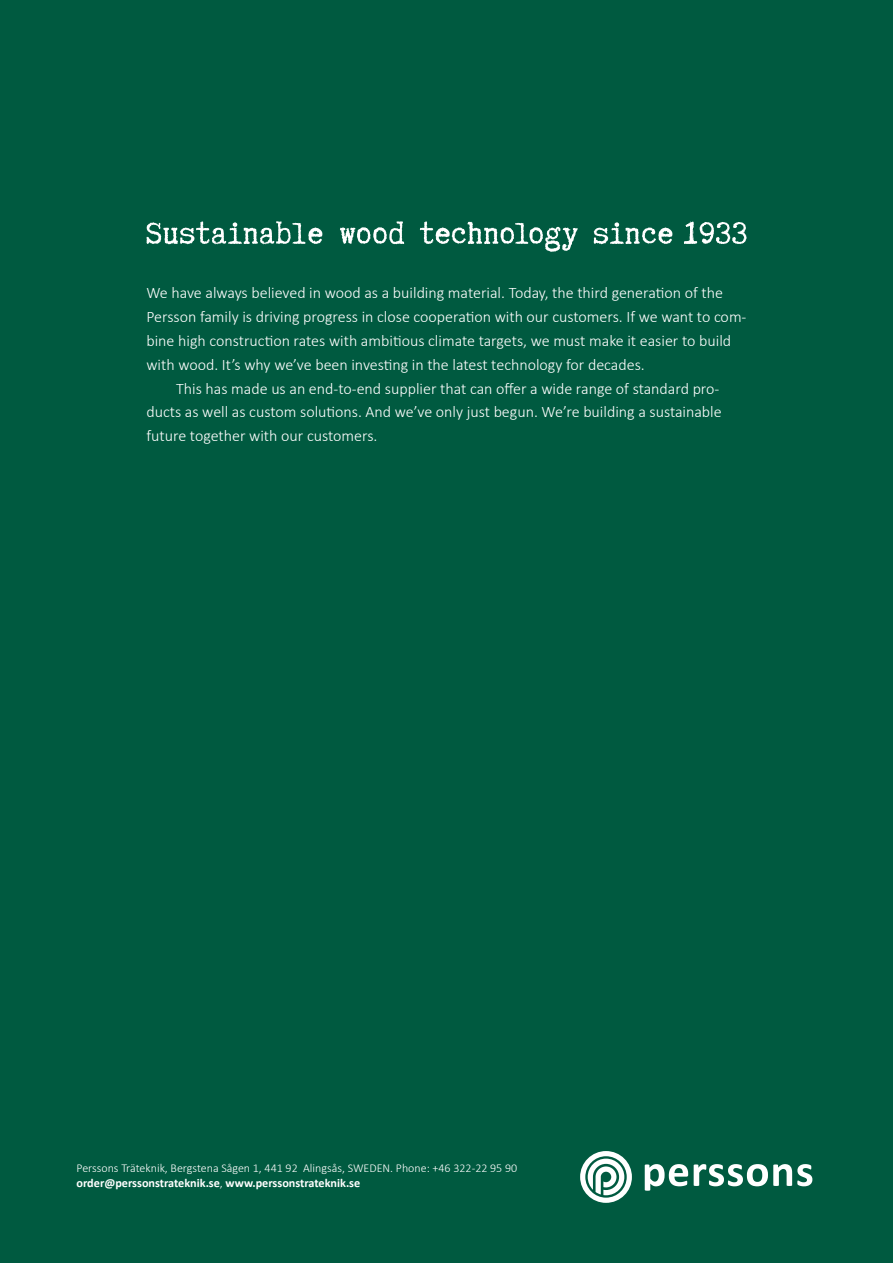
<style>
.page{position:relative;width:893px;height:1263px;background:#005a40}
.page>*{position:absolute;margin:0;border:0;box-sizing:border-box;transform-origin:0 0}
.t1{font:300 16.05px "Calibri";color:#fff}
.t2{font:700 12.3px "Calibri";color:#fff}
.t3{font:300 12px "Calibri";color:#fff}
.s1{font-weight:300;font-size:12px}
</style>
<div class="page">
<svg style="left:645px;top:1164px;width:167px;height:27px"></svg>
<svg style="left:580px;top:1151px;width:52px;height:52px"></svg>
<svg style="left:146px;top:221px;width:600px;height:31px"></svg>
<p class="t1" style="left:146px;top:283px;width:578px">We have always believed in wood as a building material. Today, the third generation of the</p>
<p class="t1" style="left:146px;top:307px;width:602px">Persson family is driving progress in close cooperation with our customers. If we want to com-</p>
<p class="t1" style="left:146px;top:331px;width:586px">bine high construction rates with ambitious climate targets, we must make it easier to build</p>
<p class="t1" style="left:146px;top:354px;width:500px">with wood. It’s why we’ve been investing in the latest technology for decades.</p>
<p class="t1" style="left:176px;top:378px;width:544px">This has made us an end-to-end supplier that can offer a wide range of standard pro-</p>
<p class="t1" style="left:146px;top:402px;width:577px">ducts as well as custom solutions. And we’ve only just begun. We’re building a sustainable</p>
<p class="t1" style="left:146px;top:426px;width:232px">future together with our customers.</p>
<p class="t3" style="left:77px;top:1161px;width:442px">Perssons Träteknik, Bergstena Sågen 1, 441 92 Alingsås, SWEDEN. Phone: +46 322-22 95 90</p>
<p class="t2" style="left:77px;top:1174px;width:285px">order@perssonstrateknik.se<span class="s1">,</span> www.perssonstrateknik.se</p>
</div>
